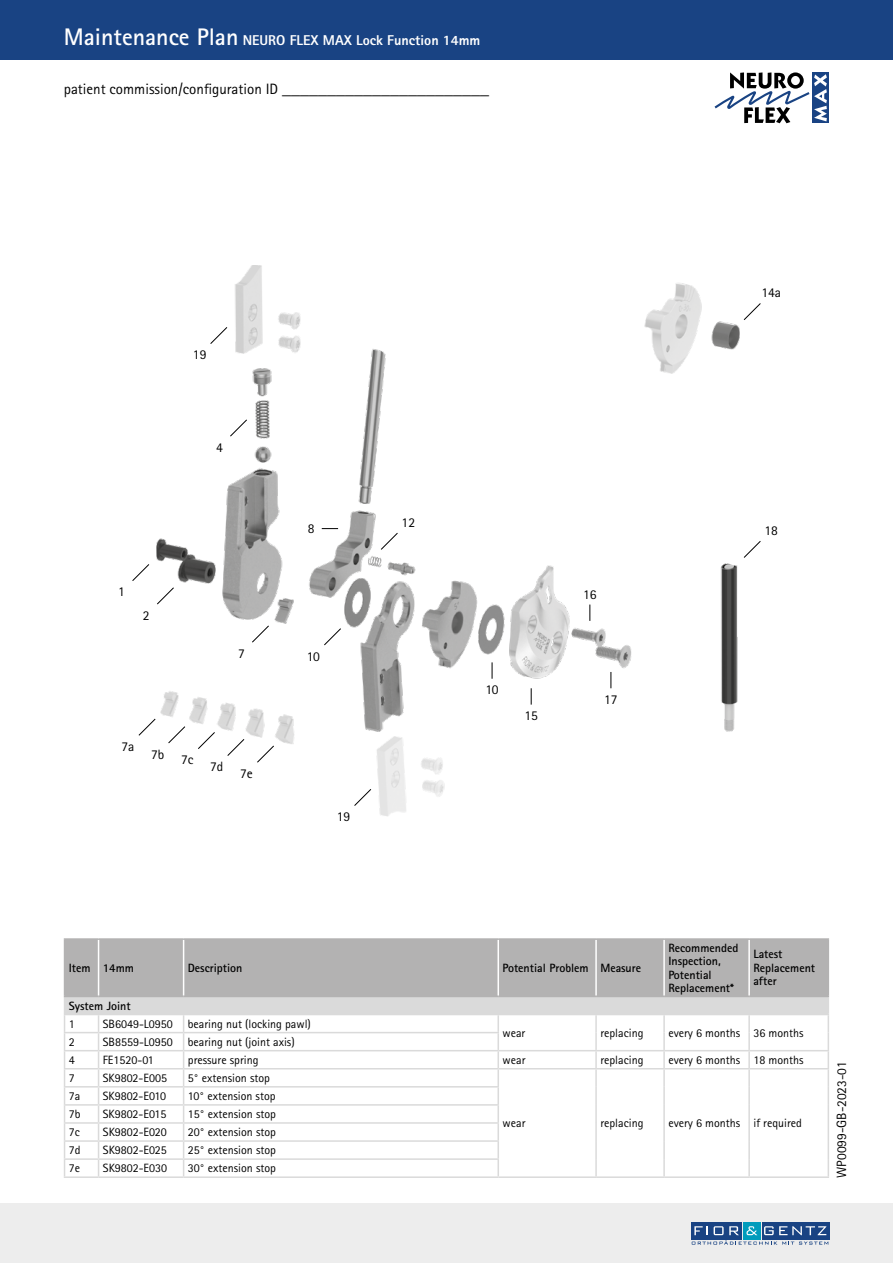
<style>
.page{position:relative;width:893px;height:1263px;background:#fff}
.page>*{position:absolute;margin:0;border:0;box-sizing:border-box;transform-origin:0 0}
.t1{font:15px "Rotis Sans Serif Pro";color:#000}
.t2{font:800 14.25px "Rotis Sans Serif Pro";color:#fff}
.t3{font:13.5px "Rotis Sans Serif Pro";color:#000}
.t4{font:12px "Rotis Sans Serif Pro";color:#000}
.t5{font:700 12px/13.5px "Rotis Sans Serif Pro";color:#000}
.s1{font-weight:700;font-size:24px}
.s2{font-family:"Minion Pro";font-size:18px}
</style>
<div class="page">
<div style="left:0;top:0;width:893px;height:60px;background:#194383"></div>
<div style="left:0;top:1203px;width:893px;height:60px;background:#ededed"></div>
<div style="left:743px;top:1222px;width:17px;height:17px;background:#009cbc"></div>
<div style="left:762px;top:1222px;width:67px;height:17px;background:#194383"></div>
<div style="left:691px;top:1222px;width:51px;height:17px;background:#194383"></div>
<svg style="left:692px;top:1226px;width:136px;height:18px"></svg>
<hr style="left:64px;top:1176px;width:35px;height:2px;background:#dadada">
<hr style="left:99px;top:1176px;width:85px;height:2px;background:#dadada">
<hr style="left:184px;top:1176px;width:314px;height:2px;background:#dadada">
<hr style="left:64px;top:938px;width:35px;height:2px;background:#b3b2b2">
<hr style="left:99px;top:938px;width:85px;height:2px;background:#b3b2b2">
<hr style="left:184px;top:938px;width:314px;height:2px;background:#b3b2b2">
<hr style="left:498px;top:938px;width:98px;height:2px;background:#b3b2b2">
<hr style="left:596px;top:938px;width:68px;height:2px;background:#b3b2b2">
<hr style="left:664px;top:938px;width:85px;height:2px;background:#b3b2b2">
<hr style="left:749px;top:938px;width:80px;height:2px;background:#b3b2b2">
<hr style="left:498px;top:1176px;width:98px;height:2px;background:#dadada">
<hr style="left:596px;top:1176px;width:68px;height:2px;background:#dadada">
<hr style="left:664px;top:1176px;width:85px;height:2px;background:#dadada">
<svg style="left:64px;top:940px;width:765px;height:236px"></svg>
<hr style="left:749px;top:1176px;width:80px;height:2px;background:#dadada">
<div style="left:812px;top:72px;width:17px;height:51px;background:#194383"></div>
<svg style="left:714px;top:72px;width:113px;height:51px"></svg>
<img style="left:156px;top:349px;width:476px;height:383px">
<img style="left:701px;top:303px;width:39px;height:47px">
<svg style="left:232px;top:265px;width:72px;height:92px"></svg>
<img style="left:156px;top:687px;width:155px;height:57px">
<svg style="left:376px;top:736px;width:69px;height:80px"></svg>
<svg style="left:644px;top:283px;width:57px;height:91px"></svg>
<img style="left:720px;top:563px;width:18px;height:169px">
<svg style="left:380px;top:532px;width:18px;height:18px"></svg>
<svg style="left:323px;top:627px;width:19px;height:19px"></svg>
<svg style="left:138px;top:718px;width:18px;height:18px"></svg>
<svg style="left:354px;top:789px;width:18px;height:17px"></svg>
<svg style="left:251px;top:625px;width:19px;height:18px"></svg>
<svg style="left:197px;top:731px;width:19px;height:18px"></svg>
<svg style="left:168px;top:726px;width:18px;height:18px"></svg>
<svg style="left:156px;top:587px;width:19px;height:18px"></svg>
<svg style="left:132px;top:564px;width:18px;height:17px"></svg>
<svg style="left:229px;top:419px;width:19px;height:18px"></svg>
<svg style="left:210px;top:327px;width:18px;height:17px"></svg>
<svg style="left:743px;top:303px;width:18px;height:17px"></svg>
<svg style="left:743px;top:541px;width:18px;height:17px"></svg>
<svg style="left:610px;top:672px;width:1px;height:16px"></svg>
<svg style="left:531px;top:688px;width:1px;height:17px"></svg>
<svg style="left:492px;top:662px;width:1px;height:17px"></svg>
<svg style="left:322px;top:528px;width:16px;height:1px"></svg>
<svg style="left:589px;top:604px;width:1px;height:17px"></svg>
<svg style="left:227px;top:738px;width:18px;height:18px"></svg>
<svg style="left:257px;top:745px;width:17px;height:18px"></svg>
<p class="t2" style="left:64px;top:31px;width:418px"><span class="s1">Maintenance Plan</span> NEURO FLEX MAX Lock Function 14mm</p>
<p class="t1" style="left:64px;top:80px;width:427px">patient commission/configuration ID <span class="s2">_______________________</span></p>
<p class="t3" style="left:193px;top:347px;width:15px">19</p>
<p class="t3" style="left:216px;top:439px;width:8px">4</p>
<p class="t3" style="left:118px;top:584px;width:8px">1</p>
<p class="t3" style="left:143px;top:607px;width:8px">2</p>
<p class="t3" style="left:238px;top:645px;width:8px">7</p>
<p class="t3" style="left:121px;top:738px;width:15px">7a</p>
<p class="t3" style="left:151px;top:749px;width:44px">7b 7c</p>
<p class="t3" style="left:210px;top:759px;width:15px">7d</p>
<p class="t3" style="left:240px;top:765px;width:14px">7e</p>
<p class="t3" style="left:308px;top:520px;width:8px">8</p>
<p class="t3" style="left:307px;top:648px;width:15px">10</p>
<p class="t3" style="left:402px;top:514px;width:15px">12</p>
<p class="t3" style="left:337px;top:809px;width:15px">19</p>
<p class="t3" style="left:486px;top:681px;width:15px">10</p>
<p class="t3" style="left:524px;top:707px;width:15px">15</p>
<p class="t3" style="left:583px;top:586px;width:15px">16</p>
<p class="t3" style="left:604px;top:691px;width:15px">17</p>
<p class="t3" style="left:761px;top:285px;width:21px">14a</p>
<p class="t3" style="left:764px;top:522px;width:15px">18</p>
<p class="t5" style="left:69px;top:961px;width:67px">Item 14mm</p>
<p class="t5" style="left:188px;top:961px;width:56px">Description</p>
<p class="t5" style="left:502px;top:961px;width:140px">Potential Problem Measure</p>
<p class="t5" style="left:668px;top:941px;width:71px">Recommended<br>Inspection,<br>Potential<br>Replacement*</p>
<p class="t5" style="left:753px;top:947px;width:63px">Latest<br>Replacement after</p>
<p class="t5" style="left:69px;top:999px;width:63px">System Joint</p>
<p class="t4" style="left:69px;top:1016px;width:7px">1</p>
<p class="t4" style="left:103px;top:1016px;width:71px">SB6049-L0950</p>
<p class="t4" style="left:188px;top:1016px;width:125px">bearing nut (locking pawl)</p>
<p class="t4" style="left:502px;top:1025px;width:24px">wear</p>
<p class="t4" style="left:600px;top:1025px;width:45px">replacing</p>
<p class="t4" style="left:668px;top:1025px;width:137px">every 6 months 36 months</p>
<p class="t4" style="left:69px;top:1035px;width:7px">2</p>
<p class="t4" style="left:103px;top:1035px;width:71px">SB8559-L0950</p>
<p class="t4" style="left:188px;top:1035px;width:108px">bearing nut (joint axis)</p>
<p class="t4" style="left:69px;top:1053px;width:7px">4</p>
<p class="t4" style="left:103px;top:1053px;width:53px">FE1520-01</p>
<p class="t4" style="left:188px;top:1053px;width:72px">pressure spring</p>
<p class="t4" style="left:503px;top:1053px;width:24px">wear</p>
<p class="t4" style="left:600px;top:1053px;width:45px">replacing</p>
<p class="t4" style="left:668px;top:1053px;width:137px">every 6 months 18 months</p>
<p class="t4" style="left:69px;top:1071px;width:7px">7</p>
<p class="t4" style="left:103px;top:1071px;width:66px">SK9802-E005</p>
<p class="t4" style="left:188px;top:1071px;width:84px">5° extension stop</p>
<p class="t4" style="left:503px;top:1116px;width:24px">wear</p>
<p class="t4" style="left:600px;top:1116px;width:45px">replacing</p>
<p class="t4" style="left:668px;top:1116px;width:135px">every 6 months if required</p>
<p class="t4" style="left:69px;top:1089px;width:13px">7a</p>
<p class="t4" style="left:103px;top:1089px;width:65px">SK9802-E010</p>
<p class="t4" style="left:188px;top:1089px;width:89px">10° extension stop</p>
<p class="t4" style="left:69px;top:1107px;width:13px">7b</p>
<p class="t4" style="left:103px;top:1107px;width:65px">SK9802-E015</p>
<p class="t4" style="left:188px;top:1107px;width:90px">15° extension stop</p>
<p class="t4" style="left:69px;top:1125px;width:13px">7c</p>
<p class="t4" style="left:103px;top:1125px;width:65px">SK9802-E020</p>
<p class="t4" style="left:188px;top:1125px;width:90px">20° extension stop</p>
<p class="t4" style="left:69px;top:1143px;width:13px">7d</p>
<p class="t4" style="left:103px;top:1143px;width:65px">SK9802-E025</p>
<p class="t4" style="left:188px;top:1143px;width:90px">25° extension stop</p>
<p class="t4" style="left:69px;top:1161px;width:13px">7e</p>
<p class="t4" style="left:103px;top:1161px;width:66px">SK9802-E030</p>
<p class="t4" style="left:188px;top:1161px;width:90px">30° extension stop</p>
<p class="t3" style="left:834px;top:1178px;width:118px;rotate:-90deg">WP0099-GB-2023-01</p>
</div>
